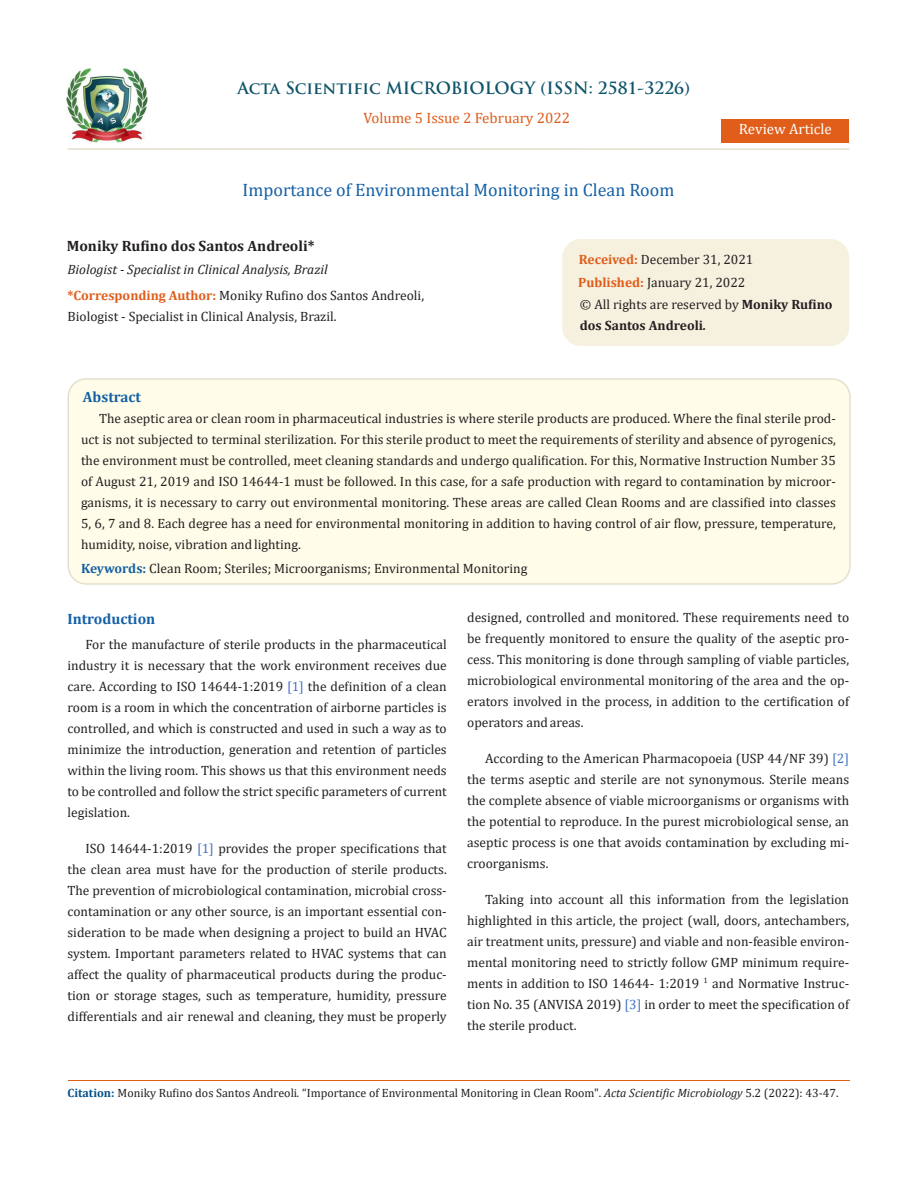
<style>
.page{position:relative;width:917px;height:1188px;background:#fff}
.page>*{position:absolute;margin:0;border:0;box-sizing:border-box;transform-origin:0 0}
.t1{font:18px "Cambria";color:#1560a6}
.t2{font:700 16.5px "Trajan Pro";color:#0e546a}
.t3{font:700 15px "Cambria";color:#231f20}
.t4{font:15px "Cambria";color:#e05d1a}
.Body_Text{font:700 15px "Cambria";color:#1560a6}
.t5{font:15px "Cambria";color:#fff}
.Body_Text-2{font:13.5px/21px "Cambria";color:#231f20;text-align:justify}
.t6{font:700 13.5px/21px "Cambria";color:#231f20}
.t7{font:italic 13.5px "Cambria";color:#231f20}
.t8{font:12px "Cambria";color:#231f20}
.s1{font-weight:700;color:#e05d1a}
.s2{font-weight:400}
.s3{font-style:italic}
.s4{font-weight:700;color:#1560a6}
.s5{color:#4472c4}
.s6{font-weight:700;color:#035089}
</style>
<div class="page">
<img style="left:67px;top:68px;width:80px;height:74px">
<div style="left:721px;top:119px;width:128px;height:23px;background:#e05d1a"></div>
<div style="left:563px;top:240px;width:285px;height:105px;background:#f6f0df;border-radius:18px"></div>
<div style="left:562px;top:239px;width:287px;height:107px;border:2px solid #f6f0df;border-radius:18px"></div>
<div style="left:68px;top:379px;width:781px;height:205px;background:#fffde9;border-radius:18px"></div>
<div style="left:67px;top:378px;width:783px;height:207px;border:2px solid #e5dfce;border-radius:18px"></div>
<hr style="left:68px;top:1081px;width:781px;height:1px;background:#e05d1a">
<hr style="left:67px;top:148px;width:782px;height:2px;background:#e5dfce">
<p class="t2" style="left:237px;top:77px;width:454px">Acta Scientific MICROBIOLOGY (ISSN: 2581-3226)</p>
<p class="t4" style="left:363px;top:109px;width:208px">Volume 5 Issue 2 February 2022</p>
<p class="t1" style="left:243px;top:180px;width:433px">Importance of Environmental Monitoring in Clean Room</p>
<p class="t5" style="left:739px;top:120px;width:94px">Review Article</p>
<p class="t3" style="left:67px;top:236px;width:249px">Moniky Rufino dos Santos Andreoli*</p>
<p class="t7" style="left:67px;top:260px;width:262px">Biologist - Specialist in Clinical Analysis, Brazil</p>
<p class="Body_Text-2" style="left:67px;top:285px;width:358px"><span class="s1">*Corresponding Author:</span> Moniky Rufino dos Santos Andreoli,</p>
<p class="Body_Text-2" style="left:67px;top:306px;width:270px">Biologist - Specialist in Clinical Analysis, Brazil.</p>
<p class="Body_Text-2" style="left:579px;top:249px;width:176px"><span class="s1">Received:</span> December 31, 2021</p>
<p class="Body_Text-2" style="left:578px;top:272px;width:169px"><span class="s1">Published:</span> January 21, 2022</p>
<p class="t6" style="left:580px;top:293px;width:254px"><span class="s2">© All rights are reserved by</span> Moniky Rufino dos Santos Andreoli<span class="s3">.</span></p>
<p class="Body_Text" style="left:83px;top:387px;width:60px">Abstract</p>
<p class="Body_Text-2" style="left:81px;top:408px;width:756px;text-indent:18px">The aseptic area or clean room in pharmaceutical industries is where sterile products are produced. Where the final sterile prod&shy;uct is not subjected to terminal sterilization. For this sterile product to meet the requirements of sterility and absence of pyrogenics, the environment must be controlled, meet cleaning standards and undergo qualification. For this, Normative Instruction Number 35 of August 21, 2019 and ISO 14644-1 must be followed. In this case, for a safe production with regard to contamination by microor&shy;ganisms, it is necessary to carry out environmental monitoring. These areas are called Clean Rooms and are classified into classes 5, 6, 7 and 8. Each degree has a need for environmental monitoring in addition to having control of air flow, pressure, temperature, humidity, noise, vibration and lighting.</p>
<p class="Body_Text-2" style="left:81px;top:558px;width:448px"><span class="s4">Keywords:</span> Clean Room; Steriles; Microorganisms; Environmental Monitoring</p>
<p class="Body_Text" style="left:67px;top:608px;width:89px">Introduction</p>
<p class="Body_Text-2" style="left:67px;top:634px;width:381px;text-indent:18px">For the manufacture of sterile products in the pharmaceutical industry it is necessary that the work environment receives due care. According to ISO 14644-1:2019 <span class="s5">[1]</span> the definition of a clean room is a room in which the concentration of airborne particles is controlled, and which is constructed and used in such a way as to minimize the introduction, generation and retention of particles within the living room. This shows us that this environment needs to be controlled and follow the strict specific parameters of current legislation.</p>
<p class="Body_Text-2" style="left:67px;top:838px;width:381px;text-indent:18px">ISO 14644-1:2019 <span class="s5">[1]</span> provides the proper specifications that the clean area must have for the production of sterile products.<br>The prevention of microbiological contamination, microbial cross&shy;contamination or any other source, is an important essential con&shy;sideration to be made when designing a project to build an HVAC system. Important parameters related to HVAC systems that can affect the quality of pharmaceutical products during the produc&shy;tion or storage stages, such as temperature, humidity, pressure differentials and air renewal and cleaning, they must be properly</p>
<p class="Body_Text-2" style="left:467px;top:606px;width:383px">designed, controlled and monitored. These requirements need to be frequently monitored to ensure the quality of the aseptic pro&shy;cess. This monitoring is done through sampling of viable particles, microbiological environmental monitoring of the area and the op&shy;erators involved in the process, in addition to the certification of operators and areas.</p>
<p class="Body_Text-2" style="left:467px;top:747px;width:383px;text-indent:18px">According to the American Pharmacopoeia (USP 44/NF 39) <span class="s5">[2] </span>the terms aseptic and sterile are not synonymous. Sterile means the complete absence of viable microorganisms or organisms with the potential to reproduce. In the purest microbiological sense, an aseptic process is one that avoids contamination by excluding mi&shy;croorganisms.</p>
<p class="Body_Text-2" style="left:467px;top:888px;width:383px;text-indent:18px">Taking into account all this information from the legislation highlighted in this article, the project (wall, doors, antechambers, air treatment units, pressure) and viable and non-feasible environ&shy;mental monitoring need to strictly follow GMP minimum require&shy;ments in addition to ISO 14644- 1:2019 <sup>1</sup> and Normative Instruc&shy;tion No. 35 (ANVISA 2019) <span class="s5">[3]</span> in order to meet the specification of the sterile product.</p>
<p class="t8" style="left:68px;top:1086px;width:772px"><span class="s6">Citation:</span> Moniky Rufino dos Santos Andreoli<span class="s3">.</span> “Importance of Environmental Monitoring in Clean Room". <span class="s3">Acta Scientific Microbiology</span> 5.2 (2022): 43-47.</p>
</div>
